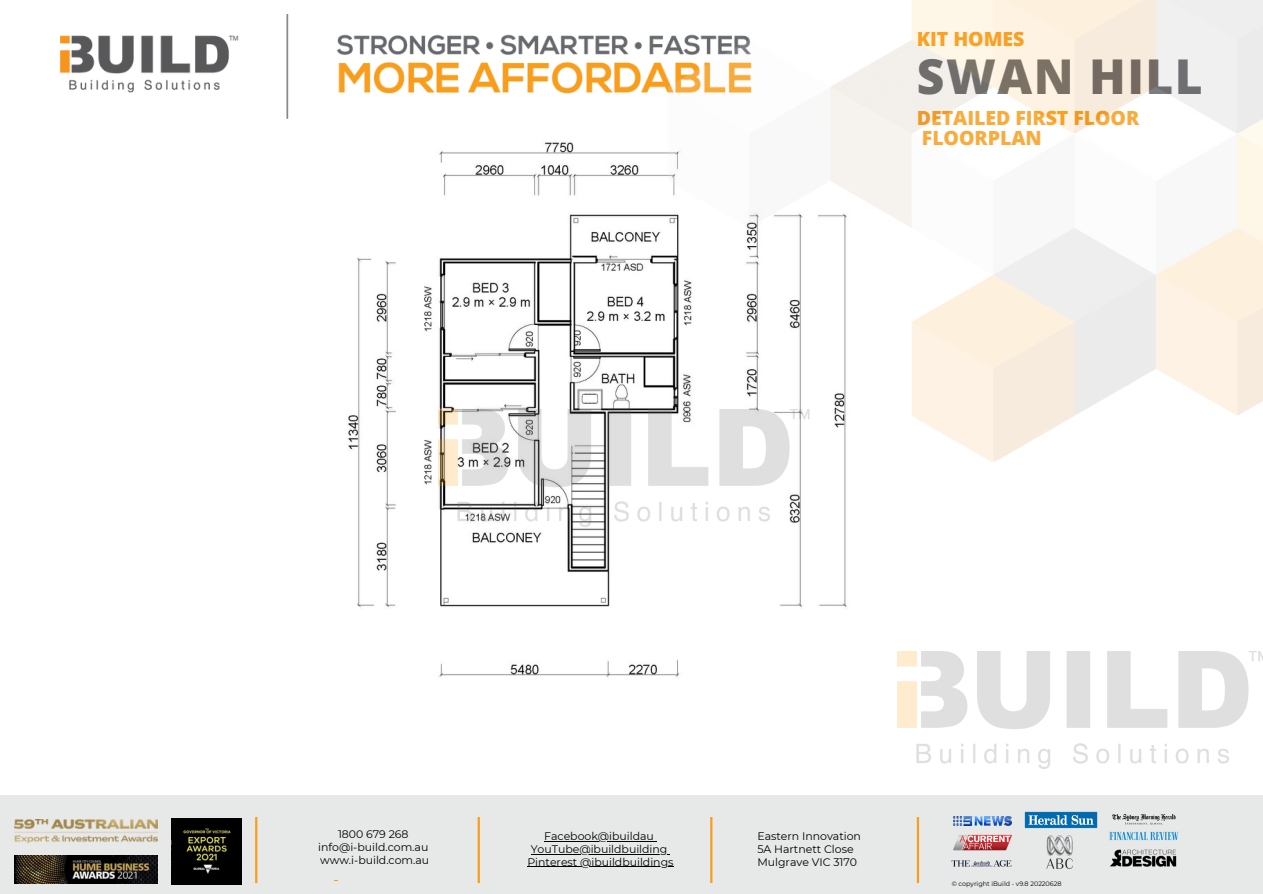
<style>
.page{position:relative;width:1263px;height:894px;background:#fff}
.page>*{position:absolute;margin:0;border:0;box-sizing:border-box;transform-origin:0 0}
.t1{font:800 48px "Open Sans";letter-spacing:.03em;color:#65676b}
.t2{font:800 19.5px "Open Sans";color:#f99d1c}
.t3{font:10.95px "Montserrat";color:#000}
.t4{font:6.45px "Montserrat";color:#000}
</style>
<div class="page">
<img style="left:60px;top:14px;width:595px;height:105px">
<div style="left:0;top:795px;width:1262px;height:98px;background:#e7e8e8"></div>
<hr style="left:335px;top:818px;width:2px;height:62px;background:#f99d1c">
<div style="left:312px;top:810px;width:102px;height:69px;background:#e7e8e8"></div>
<hr style="left:255px;top:816px;width:2px;height:66px;background:#f99d1c">
<hr style="left:478px;top:816px;width:2px;height:66px;background:#f99d1c">
<hr style="left:710px;top:816px;width:2px;height:66px;background:#f99d1c">
<hr style="left:917px;top:816px;width:2px;height:66px;background:#f99d1c">
<img style="left:954px;top:816px;width:57px;height:8px">
<img style="left:954px;top:834px;width:57px;height:17px">
<img style="left:952px;top:860px;width:59px;height:7px">
<img style="left:1024px;top:811px;width:73px;height:17px">
<img style="left:1046px;top:835px;width:27px;height:33px">
<img style="left:1113px;top:814px;width:63px;height:10px">
<img style="left:1110px;top:831px;width:68px;height:9px">
<img style="left:1111px;top:849px;width:65px;height:16px">
<img style="left:14px;top:819px;width:143px;height:25px">
<img style="left:14px;top:855px;width:143px;height:28px">
<img style="left:171px;top:818px;width:70px;height:66px">
<img style="left:348px;top:142px;width:332px;height:535px">
<hr style="left:544px;top:840px;width:110px;height:1px;background:#000">
<hr style="left:531px;top:853px;width:136px;height:1px;background:#000">
<hr style="left:527px;top:866px;width:146px;height:1px;background:#000">
<img style="left:438px;top:409px;width:217px;height:117px">
<img style="left:897px;top:652px;width:366px;height:115px">
<img style="left:655px;top:0;width:608px;height:652px">
<p class="t2" style="left:917px;top:26px;width:109px">KIT HOMES</p>
<p class="t1" style="left:917px;top:42px;width:287px">SWAN HILL</p>
<p class="t2" style="left:917px;top:104px;width:224px">DETAILED FIRST FLOOR</p>
<p class="t2" style="left:922px;top:124px;width:121px">FLOORPLAN</p>
<p class="t3" style="left:338px;top:827px;width:72px">1800 679 268</p>
<p class="t3" style="left:318px;top:840px;width:112px">info@i-build.com.au</p>
<p class="t3" style="left:320px;top:852px;width:111px">www.i-build.com.au</p>
<p class="t3" style="left:544px;top:829px;width:111px">Facebook@ibuildau</p>
<p class="t3" style="left:531px;top:841px;width:138px">YouTube@ibuildbuilding</p>
<p class="t3" style="left:527px;top:854px;width:148px">Pinterest @ibuildbuildings</p>
<p class="t3" style="left:757px;top:829px;width:105px">Eastern Innovation</p>
<p class="t3" style="left:757px;top:841px;width:98px">5A Hartnett Close</p>
<p class="t3" style="left:757px;top:854px;width:101px">Mulgrave VIC 3170</p>
<p class="t4" style="left:952px;top:880px;width:111px">© copyright iBuild - v9.8 20220628</p>
</div>
